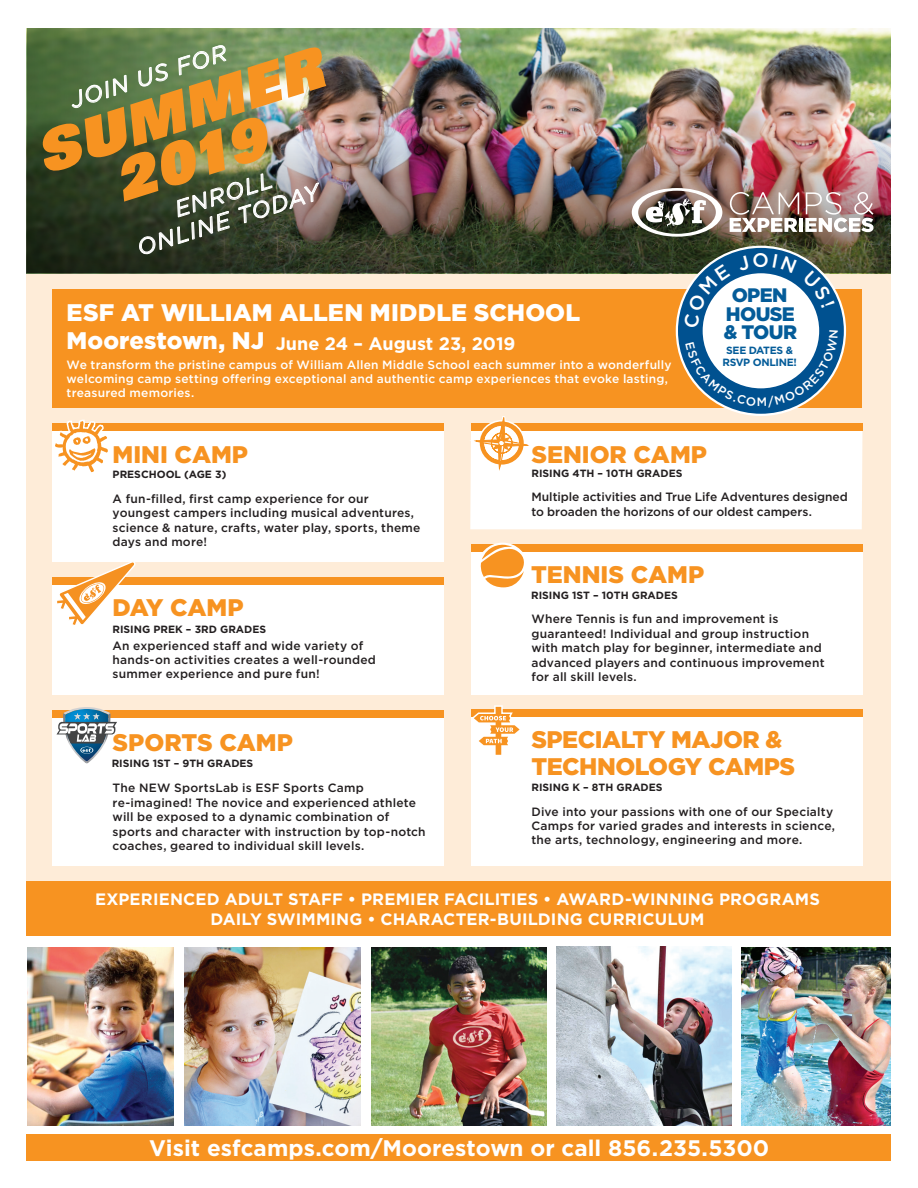
<style>
.page{position:relative;width:918px;height:1188px;background:#fff}
.page>*{position:absolute;margin:0;border:0;box-sizing:border-box;transform-origin:0 0}
.t1{font:57px/49.7px "Unpact Ital";color:#f79321;text-align:center}
.t2{font:900 24px/27px "Gotham";letter-spacing:-.005em;color:#f79321}
.t3{font:900 24px "Gotham";letter-spacing:.005em;color:#fff}
.t4{font:italic 22.65px/25.3px "Gotham";color:#fff;text-align:center}
.t5{font:700 22.5px "Gotham";color:#fff}
.t6{font:900 19.5px/18.8px "Gotham";letter-spacing:-.03em;color:#045c99}
.t7{font:700 18px "Gotham";color:#fff}
.t8{font:700 16.5px/19.8px "Gotham";letter-spacing:.01em;color:#fff;text-align:center}
.t9{font:500 12px/14.4px "Gotham";letter-spacing:.015em;color:#231f20}
.t10{font:500 12px/14.4px "Gotham";letter-spacing:.015em;color:#fff}
.t11{font:500 12px/14.4px "Gotham";letter-spacing:-.005em;color:#231f20}
.t12{font:700 10.5px "Gotham";color:#231f20}
.t13{font:700 10.5px/12px "Gotham";letter-spacing:-.03em;color:#045c99;text-align:center}
.s1{font-weight:900;font-size:24px}
</style>
<div class="page">
<div style="left:27px;top:261px;width:864px;height:629px;background:#feecd8"></div>
<img style="left:279px;top:28px;width:612px;height:108px">
<svg style="left:27px;top:28px;width:252px;height:108px;background:#648153"></svg>
<img style="left:27px;top:136px;width:864px;height:137px">
<svg style="left:72px;top:75px;width:55px;height:33px;background:#6c885e"></svg>
<svg style="left:138px;top:63px;width:30px;height:24px"></svg>
<svg style="left:178px;top:45px;width:49px;height:31px;background:#849f75"></svg>
<svg style="left:139px;top:173px;width:181px;height:82px;background:#545a48"></svg>
<svg style="left:632px;top:188px;width:90px;height:49px"></svg>
<svg style="left:730px;top:192px;width:69px;height:40px"></svg>
<hr style="left:799px;top:218px;width:4px;height:14px;background:#fff">
<svg style="left:805px;top:192px;width:69px;height:40px"></svg>
<div style="left:471px;top:545px;width:392px;height:150px;background:#fff"></div>
<div style="left:471px;top:545px;width:392px;height:7px;background:#f79321"></div>
<div style="left:477px;top:543px;width:51px;height:50px;border:2px solid #fff;border-radius:50%"></div>
<svg style="left:480px;top:542px;width:46px;height:45px"></svg>
<div style="left:53px;top:424px;width:391px;height:138px;background:#fff"></div>
<div style="left:53px;top:577px;width:391px;height:118px;background:#fff"></div>
<div style="left:53px;top:424px;width:391px;height:7px;background:#f79321"></div>
<div style="left:53px;top:289px;width:809px;height:119px;background:#f79321"></div>
<div style="left:53px;top:577px;width:391px;height:7px;background:#f79321"></div>
<svg style="left:52px;top:406px;width:76px;height:70px"></svg>
<svg style="left:56px;top:562px;width:80px;height:63px"></svg>
<div style="left:53px;top:710px;width:391px;height:155px;background:#fff"></div>
<div style="left:53px;top:710px;width:391px;height:7px;background:#f79321"></div>
<div style="left:27px;top:1135px;width:864px;height:26px;background:#f79321"></div>
<div style="left:27px;top:881px;width:864px;height:55px;background:#f79321"></div>
<img style="left:557px;top:947px;width:175px;height:178px">
<img style="left:742px;top:947px;width:149px;height:178px">
<img style="left:27px;top:947px;width:147px;height:179px">
<img style="left:371px;top:947px;width:175px;height:178px">
<img style="left:185px;top:947px;width:175px;height:178px">
<svg style="left:57px;top:707px;width:60px;height:56px"></svg>
<div style="left:471px;top:710px;width:392px;height:155px;background:#fff"></div>
<div style="left:471px;top:710px;width:392px;height:7px;background:#f79321"></div>
<svg style="left:471px;top:705px;width:53px;height:50px"></svg>
<svg style="left:389px;top:253px;width:474px;height:276px"></svg>
<h3 class="t4" style="left:67px;top:89px;width:164px;rotate:-18deg">JOIN US FOR</h3>
<h1 class="t1" style="left:31px;top:133px;width:298px;rotate:-17deg">SUMMER<br>2019</h1>
<h3 class="t4" style="left:126px;top:212px;width:191px;rotate:-18deg">ENROLL<br>ONLINE TODAY</h3>
<h2 class="t3" style="left:67px;top:296px;width:515px">ESF AT WILLIAM ALLEN MIDDLE SCHOOL</h2>
<h3 class="t7" style="left:67px;top:331px;width:450px"><span class="s1">Moorestown, NJ</span> June 24 – August 23, 2019</h3>
<p class="t10" style="left:67px;top:357px;width:607px">We transform the pristine campus of William Allen Middle School each summer into a wonderfully welcoming camp setting offering exceptional and authentic camp experiences that evoke lasting, treasured memories.</p>
<h3 class="t6" style="left:732px;top:285px;width:57px">OPEN</h3>
<h3 class="t6" style="left:724px;top:304px;width:75px">HOUSE &amp; TOUR</h3>
<p class="t13" style="left:722px;top:345px;width:76px">SEE DATES &amp;<br>RSVP ONLINE!</p>
<h2 class="t2" style="left:113px;top:441px;width:137px">MINI CAMP</h2>
<p class="t12" style="left:113px;top:467px;width:115px">PRESCHOOL (AGE 3)</p>
<h2 class="t2" style="left:531px;top:440px;width:177px">SENIOR CAMP</h2>
<p class="t12" style="left:531px;top:467px;width:153px">RISING 4TH – 10TH GRADES</p>
<p class="t9" style="left:113px;top:491px;width:309px">A fun-filled, first camp experience for our youngest campers including musical adventures, science &amp; nature, crafts, water play, sports, theme days and more!</p>
<h2 class="t2" style="left:112px;top:594px;width:133px">DAY CAMP</h2>
<p class="t12" style="left:112px;top:622px;width:155px">RISING PREK – 3RD GRADES</p>
<p class="t9" style="left:112px;top:638px;width:265px">An experienced staff and wide variety of hands-on activities creates a well-rounded summer experience and pure fun!</p>
<h2 class="t2" style="left:113px;top:728px;width:182px">SPORTS CAMP</h2>
<p class="t12" style="left:112px;top:756px;width:143px">RISING 1ST – 9TH GRADES</p>
<p class="t9" style="left:113px;top:781px;width:315px">The NEW SportsLab is ESF Sports Camp re-imagined! The novice and experienced athlete will be exposed to a dynamic combination of sports and character with instruction by top-notch coaches, geared to individual skill levels.</p>
<p class="t11" style="left:531px;top:490px;width:318px">Multiple activities and True Life Adventures designed to broaden the horizons of our oldest campers.</p>
<h2 class="t2" style="left:531px;top:561px;width:175px">TENNIS CAMP</h2>
<p class="t12" style="left:531px;top:588px;width:148px">RISING 1ST – 10TH GRADES</p>
<p class="t9" style="left:531px;top:612px;width:295px">Where Tennis is fun and improvement is guaranteed! Individual and group instruction with match play for beginner, intermediate and advanced players and continuous improvement for all skill levels.</p>
<h2 class="t2" style="left:531px;top:726px;width:265px">SPECIALTY MAJOR &amp;<br>TECHNOLOGY CAMPS</h2>
<p class="t12" style="left:531px;top:781px;width:133px">RISING K – 8TH GRADES</p>
<p class="t9" style="left:531px;top:804px;width:305px">Dive into your passions with one of our Specialty<br>Camps for varied grades and interests in science, the arts, technology, engineering and more.</p>
<h3 class="t8" style="left:95px;top:889px;width:726px">EXPERIENCED ADULT STAFF • PREMIER FACILITIES • AWARD-WINNING PROGRAMS<br>DAILY SWIMMING • CHARACTER-BUILDING CURRICULUM</h3>
<h3 class="t5" style="left:149px;top:1133px;width:622px">Visit esfcamps.com/Moorestown or call 856.235.5300</h3>
</div>
